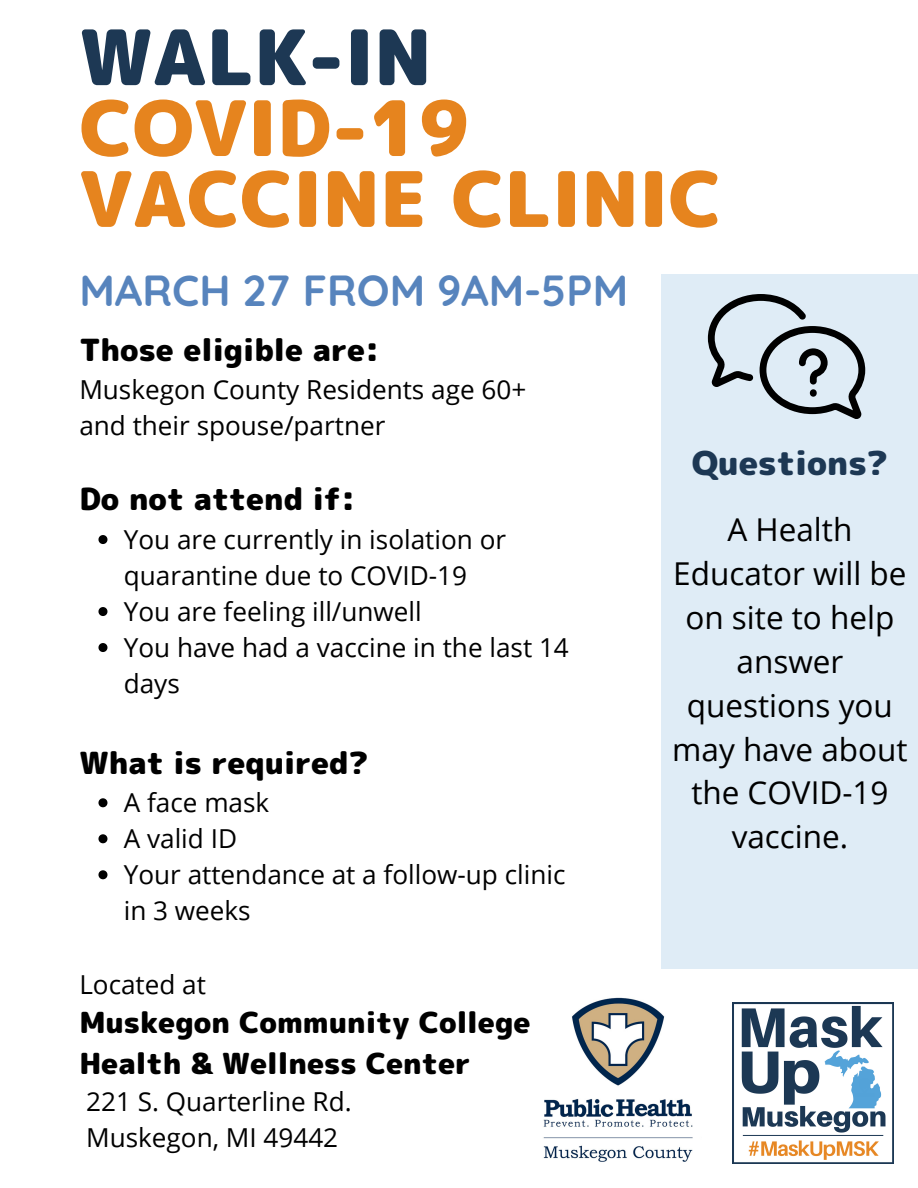
<style>
.page{position:relative;width:918px;height:1188px;background:#fff}
.page>*{position:absolute;margin:0;border:0;box-sizing:border-box;transform-origin:0 0}
.t1{font:76.35px "rounded mplus 1 p black";color:#e6841e}
.t2{font:76.35px "rounded mplus 1 p black";color:#1d3854}
.t3{font:700 43.35px "Quicksand";color:#5784bd}
.t4{font:33px "rounded mplus 1 p black";color:#1d3854}
.t5{font:31.5px/43.8px "Open Sans";color:#000;text-align:center}
.t6{font:30.45px "rounded mplus 1 p black";color:#000}
.t7{font:29.1px "rounded mplus 1 p black";color:#000}
.t8{font:26.1px/36px "Open Sans";color:#000}
</style>
<div class="page">
<svg style="left:98px;top:535px;width:9px;height:9px"></svg>
<svg style="left:98px;top:607px;width:9px;height:9px"></svg>
<svg style="left:98px;top:643px;width:9px;height:9px"></svg>
<svg style="left:98px;top:798px;width:9px;height:9px"></svg>
<svg style="left:98px;top:834px;width:9px;height:9px"></svg>
<svg style="left:98px;top:870px;width:9px;height:9px"></svg>
<div style="left:661px;top:274px;width:257px;height:695px;background:#dfecf6"></div>
<img style="left:733px;top:1003px;width:161px;height:161px">
<img style="left:543px;top:997px;width:150px;height:165px">
<svg style="left:708px;top:294px;width:157px;height:125px"></svg>
<p class="t2" style="left:79px;top:3px;width:354px">WALK-IN</p>
<p class="t1" style="left:79px;top:74px;width:391px">COVID-19</p>
<p class="t1" style="left:79px;top:145px;width:644px">VACCINE CLINIC</p>
<p class="t3" style="left:79px;top:262px;width:550px">MARCH 27 FROM 9AM-5PM</p>
<p class="t6" style="left:79px;top:328px;width:301px">Those eligible are:</p>
<p class="t8" style="left:79px;top:371px;width:448px">Muskegon County Residents age 60+ and their spouse/partner</p>
<p class="t6" style="left:79px;top:478px;width:277px">Do not attend if:</p>
<p class="t8" style="left:124px;top:520px;width:384px">You are currently in isolation or quarantine due to COVID-19</p>
<p class="t8" style="left:124px;top:592px;width:299px">You are feeling ill/unwell</p>
<p class="t8" style="left:124px;top:628px;width:447px">You have had a vaccine in the last 14 days</p>
<p class="t6" style="left:79px;top:741px;width:291px">What is required?</p>
<p class="t8" style="left:124px;top:784px;width:147px">A face mask</p>
<p class="t8" style="left:124px;top:820px;width:115px">A valid ID</p>
<p class="t8" style="left:124px;top:856px;width:443px">Your attendance at a follow-up clinic in 3 weeks</p>
<p class="t8" style="left:79px;top:966px;width:128px">Located at</p>
<p class="t7" style="left:79px;top:1002px;width:453px">Muskegon Community College</p>
<p class="t7" style="left:79px;top:1043px;width:393px">Health &amp; Wellness Center</p>
<p class="t8" style="left:86px;top:1083px;width:267px">221 S. Quarterline Rd.</p>
<p class="t8" style="left:86px;top:1119px;width:254px">Muskegon, MI 49442</p>
<p class="t4" style="left:692px;top:439px;width:198px">Questions?</p>
<p class="t5" style="left:672px;top:507px;width:237px">A Health<br>Educator will be on site to help answer questions you may have about the COVID-19 vaccine.</p>
</div>
